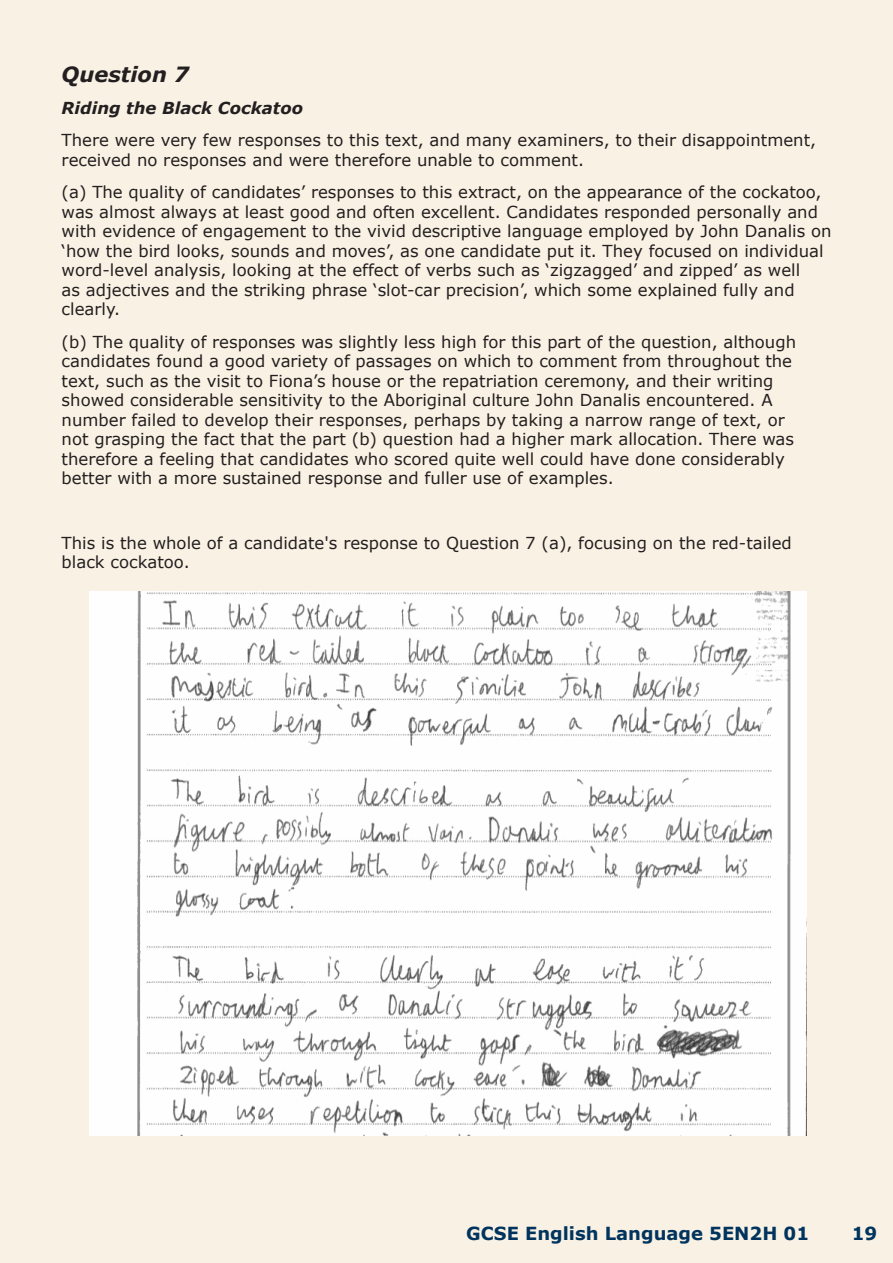
<style>
.page{position:relative;width:893px;height:1263px;background:#f9f2e4}
.page>*{position:absolute;margin:0;border:0;box-sizing:border-box;transform-origin:0 0}
.t1{font:italic 700 21px "Verdana";color:#231f20}
.t2{font:700 18px "Verdana";color:#00345e}
.t3{font:16.5px/19.5px "Verdana";color:#231f20}
.t4{font:italic 700 16.5px "Verdana";color:#231f20}
</style>
<div class="page">
<img style="left:89px;top:591px;width:717px;height:544px">
<p class="t1" style="left:62px;top:61px;width:129px">Question 7</p>
<p class="t4" style="left:62px;top:98px;width:243px">Riding the Black Cockatoo</p>
<p class="t3" style="left:62px;top:130px;width:756px">There were very few responses to this text, and many examiners, to their disappointment, received no responses and were therefore unable to comment.</p>
<p class="t3" style="left:62px;top:182px;width:771px">(a) The quality of candidates’ responses to this extract, on the appearance of the cockatoo, was almost always at least good and often excellent. Candidates responded personally and with evidence of engagement to the vivid descriptive language employed by John Danalis on ‘how the bird looks, sounds and moves’, as one candidate put it. They focused on individual word-level analysis, looking at the effect of verbs such as ‘zigzagged’ and zipped’ as well<br>as adjectives and the striking phrase ‘slot-car precision’, which some explained fully and clearly.</p>
<p class="t3" style="left:62px;top:331px;width:736px">(b) The quality of responses was slightly less high for this part of the question, although candidates found a good variety of passages on which to comment from throughout the text, such as the visit to Fiona’s house or the repatriation ceremony, and their writing showed considerable sensitivity to the Aboriginal culture John Danalis encountered. A number failed to develop their responses, perhaps by taking a narrow range of text, or not grasping the fact that the part (b) question had a higher mark allocation. There was therefore a feeling that candidates who scored quite well could have done considerably better with a more sustained response and fuller use of examples.</p>
<p class="t3" style="left:62px;top:532px;width:732px">This is the whole of a candidate's response to Question 7 (a), focusing on the red-tailed black cockatoo.</p>
<p class="t2" style="left:466px;top:1222px;width:344px">GCSE English Language 5EN2H 01</p>
<p class="t2" style="left:852px;top:1222px;width:27px">19</p>
</div>
